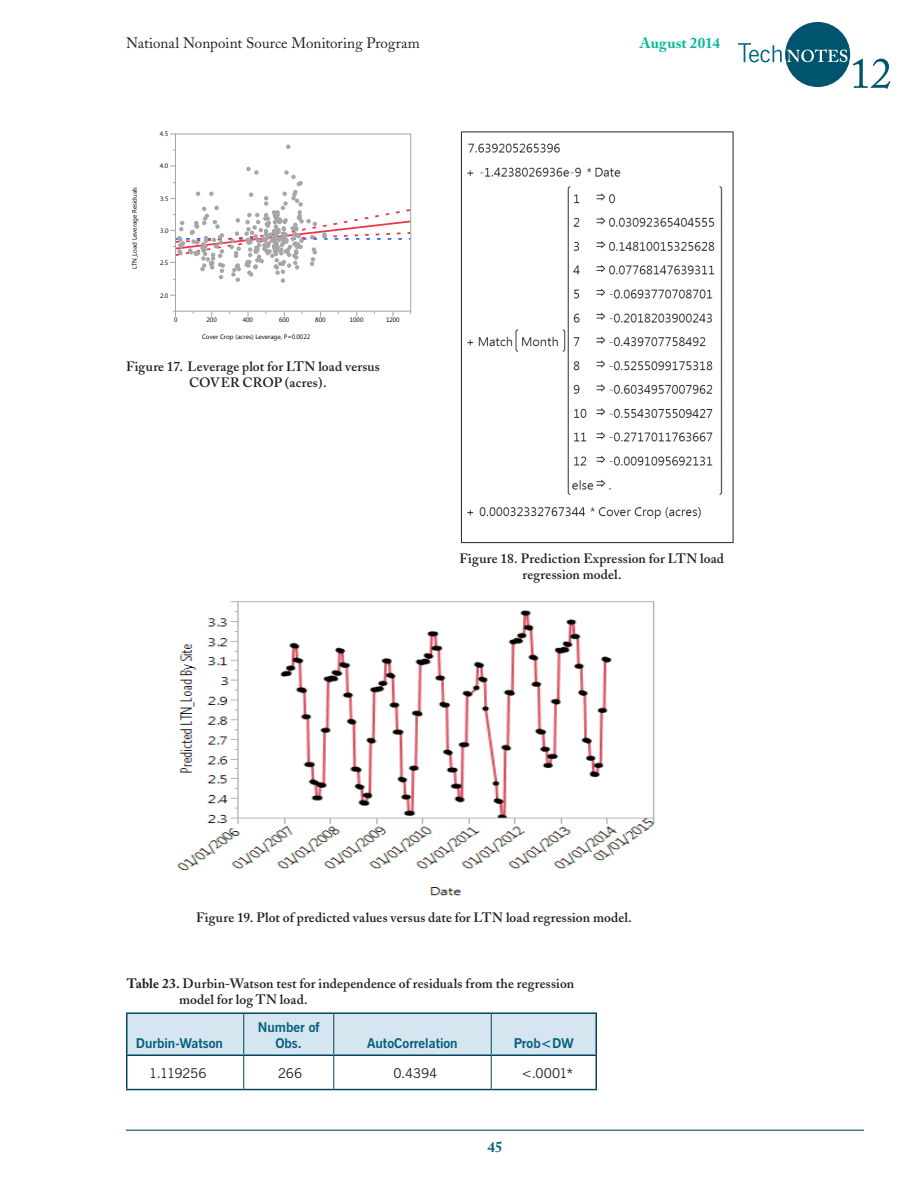
<style>
.page{position:relative;width:918px;height:1188px;background:#fff}
.page>*{position:absolute;margin:0;border:0;box-sizing:border-box;transform-origin:0 0}
.t1{font:15px "Adobe Caslon";color:#231f20}
.t2{font:700 15px "Adobe Caslon";letter-spacing:.01em;color:#03b89d}
.t3{font:700 15px "Adobe Caslon";color:#045f7c}
.t4{font:600 13.5px/16.2px "Adobe Caslon";letter-spacing:.01em;color:#231f20}
.t5{font:700 13.5px/16.2px "News Gothic BT";color:#045f7c;text-align:center}
.t6{font:13.5px "News Gothic BT";letter-spacing:-.005em;color:#231f20}
.t7{font:6.45px "Segoe UI";color:#000}
.t8{font:6.3px "Segoe UI";color:#000}
.s1{font-weight:700}
</style>
<div class="page">
<hr style="left:126px;top:1130px;width:738px;height:1px;background:#417c8b">
<img style="left:177px;top:601px;width:478px;height:295px">
<div style="left:128px;top:1014px;width:468px;height:40px;background:#d5e6f0"></div>
<hr style="left:126px;top:1056px;width:2px;height:33px;background:#01465e">
<hr style="left:596px;top:1056px;width:1px;height:33px;background:#01465e">
<hr style="left:126px;top:1089px;width:118px;height:1px;background:#01465e">
<hr style="left:244px;top:1089px;width:90px;height:1px;background:#01465e">
<hr style="left:334px;top:1089px;width:157px;height:1px;background:#01465e">
<hr style="left:491px;top:1089px;width:106px;height:1px;background:#01465e">
<hr style="left:243px;top:1056px;width:1px;height:33px;background:#01465e">
<hr style="left:333px;top:1056px;width:1px;height:33px;background:#01465e">
<hr style="left:491px;top:1056px;width:1px;height:33px;background:#01465e">
<hr style="left:126px;top:1012px;width:118px;height:2px;background:#01465e">
<hr style="left:126px;top:1014px;width:2px;height:40px;background:#01465e">
<hr style="left:244px;top:1012px;width:90px;height:2px;background:#01465e">
<hr style="left:334px;top:1012px;width:157px;height:2px;background:#01465e">
<hr style="left:491px;top:1012px;width:106px;height:2px;background:#01465e">
<hr style="left:596px;top:1014px;width:1px;height:40px;background:#01465e">
<hr style="left:126px;top:1054px;width:118px;height:2px;background:#01465e">
<hr style="left:244px;top:1054px;width:90px;height:2px;background:#01465e">
<hr style="left:334px;top:1054px;width:157px;height:2px;background:#01465e">
<hr style="left:491px;top:1054px;width:106px;height:2px;background:#01465e">
<hr style="left:243px;top:1014px;width:1px;height:40px;background:#01465e">
<hr style="left:333px;top:1014px;width:1px;height:40px;background:#01465e">
<hr style="left:491px;top:1014px;width:1px;height:40px;background:#01465e">
<img style="left:460px;top:131px;width:274px;height:413px">
<svg style="left:286px;top:145px;width:4px;height:4px"></svg>
<svg style="left:170px;top:165px;width:239px;height:118px"></svg>
<div style="left:175px;top:134px;width:236px;height:178px;border:1px solid #a5a5a5"></div>
<svg style="left:853px;top:59px;width:37px;height:30px"></svg>
<div style="left:785px;top:22px;width:65px;height:65px;background:#01546e;border-radius:50%"></div>
<svg style="left:738px;top:43px;width:109px;height:19px"></svg>
<p class="t1" style="left:126px;top:34px;width:295px">National Nonpoint Source Monitoring Program</p>
<p class="t2" style="left:640px;top:33px;width:82px">August 2014</p>
<p class="t7" style="left:160px;top:129px;width:10px">4.5</p>
<p class="t8" style="left:130px;top:269px;width:84px;rotate:-90deg">LTN_Load Leverage Residuals</p>
<p class="t7" style="left:160px;top:161px;width:10px">4.0</p>
<p class="t7" style="left:160px;top:194px;width:10px">3.5</p>
<p class="t7" style="left:160px;top:226px;width:10px">3.0</p>
<p class="t7" style="left:160px;top:258px;width:10px">2.5</p>
<p class="t7" style="left:160px;top:291px;width:10px">2.0</p>
<p class="t7" style="left:174px;top:315px;width:5px">0</p>
<p class="t7" style="left:207px;top:315px;width:12px">200</p>
<p class="t7" style="left:243px;top:315px;width:12px">400</p>
<p class="t7" style="left:279px;top:315px;width:12px">600</p>
<p class="t7" style="left:315px;top:315px;width:12px">800</p>
<p class="t7" style="left:350px;top:315px;width:15px">1000</p>
<p class="t7" style="left:386px;top:315px;width:15px">1200</p>
<p class="t7" style="left:202px;top:333px;width:110px">Cover Crop (acres) Leverage, P=0.0022</p>
<p class="t4" style="left:189px;top:358px;width:192px;text-indent:-63px">Figure 17. Leverage plot for LTN load versus<br>COVER CROP (acres).</p>
<p class="t4" style="left:522px;top:550px;width:203px;text-indent:-63px">Figure 18. Prediction Expression for LTN load regression model.</p>
<p class="t4" style="left:196px;top:909px;width:437px">Figure 19. Plot of predicted values versus date for LTN load regression model.</p>
<p class="t4" style="left:179px;top:975px;width:397px;text-indent:-53px"><span class="s1">Table 23.</span> Durbin-Watson test for independence of residuals from the regression model for log TN load.</p>
<p class="t5" style="left:136px;top:1035px;width:89px">Durbin-Watson</p>
<p class="t5" style="left:258px;top:1019px;width:63px">Number of<br>Obs.</p>
<p class="t5" style="left:367px;top:1035px;width:92px">AutoCorrelation</p>
<p class="t5" style="left:514px;top:1035px;width:62px">Prob&lt;DW</p>
<p class="t6" style="left:149px;top:1065px;width:59px">1.119256</p>
<p class="t6" style="left:278px;top:1065px;width:26px">266</p>
<p class="t6" style="left:393px;top:1065px;width:46px">0.4394</p>
<p class="t6" style="left:521px;top:1065px;width:54px">&lt;.0001*</p>
<p class="t3" style="left:487px;top:1138px;width:17px">45</p>
</div>
